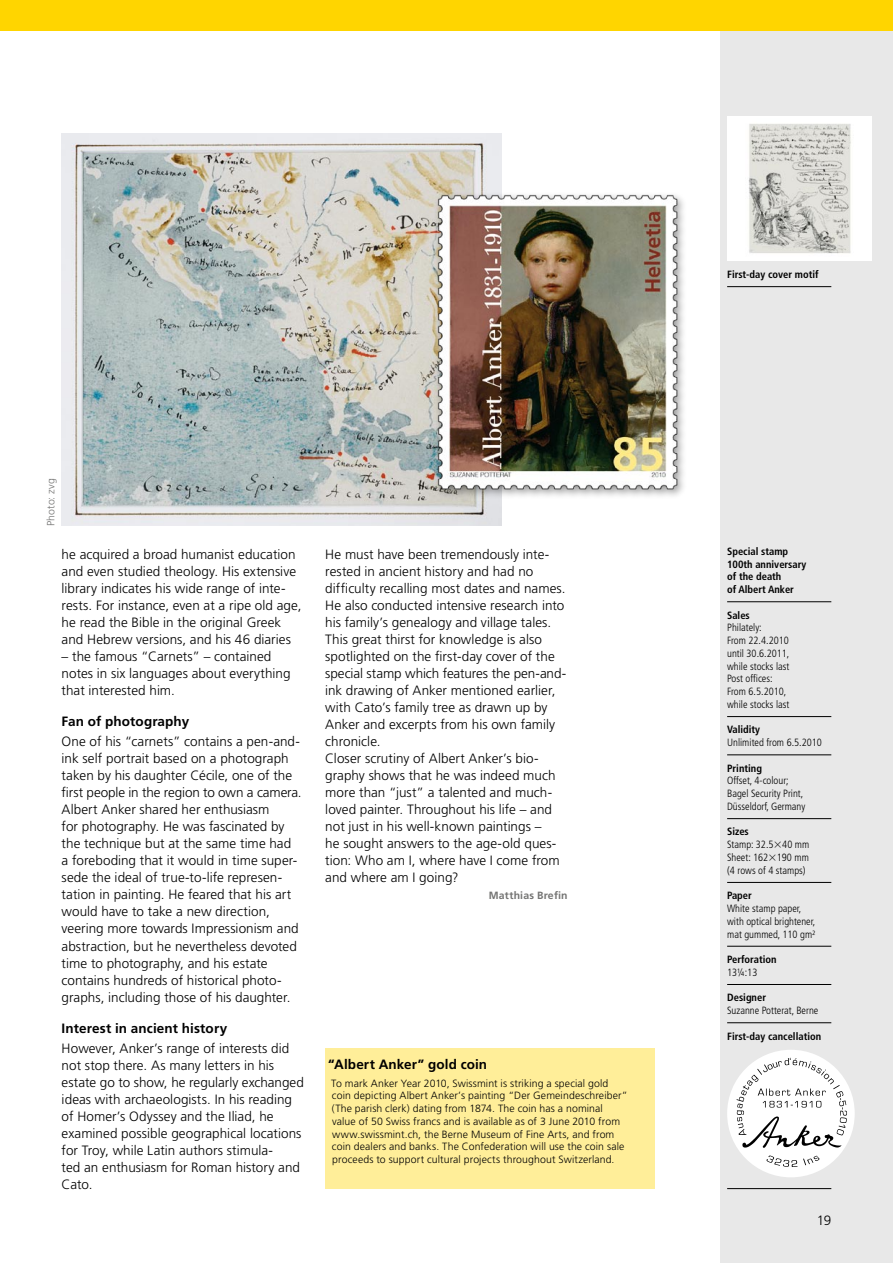
<style>
.page{position:relative;width:893px;height:1263px;background:#fff}
.page>*{position:absolute;margin:0;border:0;box-sizing:border-box;transform-origin:0 0}
.t1{font:300 13.5px/17px "Frutiger";color:#000}
.t2{font:700 13.5px "Frutiger";letter-spacing:.01em;color:#000}
.t3{font:300 10.5px/12.8px "Frutiger";letter-spacing:.01em;color:#000}
.t4{font:300 condensed 10.5px/12.8px "Frutiger";color:#000}
.t5{font:700 condensed 10.5px/12.8px "Frutiger";color:#000}
.t6{font:700 10.5px "Frutiger";letter-spacing:.02em;color:#747473}
.t7{font:300 10.5px "Frutiger";letter-spacing:.01em;color:#747473}
.s1{font-weight:700}
.s2{font-family:"Mathematical Pi One";font-weight:400;font-stretch:normal}
</style>
<div class="page">
<div style="left:721px;top:0;width:172px;height:1263px;background:#e8e8e8"></div>
<div style="left:0;top:0;width:893px;height:31px;background:#ffd500"></div>
<div style="left:727px;top:116px;width:145px;height:144px;background:#fff"></div>
<img style="left:748px;top:123px;width:103px;height:131px">
<img style="left:62px;top:134px;width:440px;height:391px">
<div style="left:433px;top:191px;width:266px;height:319px;background:#000;opacity:.4"></div>
<img style="left:436px;top:193px;width:243px;height:298px">
<img style="left:727px;top:1050px;width:128px;height:127px;border-radius:64px">
<hr style="left:727px;top:286px;width:104px;height:1px;background:#000">
<hr style="left:727px;top:601px;width:104px;height:1px;background:#000">
<hr style="left:727px;top:716px;width:104px;height:1px;background:#000">
<hr style="left:727px;top:755px;width:104px;height:1px;background:#000">
<hr style="left:727px;top:818px;width:104px;height:1px;background:#000">
<hr style="left:727px;top:882px;width:104px;height:1px;background:#000">
<hr style="left:727px;top:946px;width:104px;height:1px;background:#000">
<hr style="left:727px;top:984px;width:104px;height:1px;background:#000">
<hr style="left:727px;top:1022px;width:104px;height:1px;background:#000">
<hr style="left:727px;top:1188px;width:104px;height:1px;background:#000">
<div style="left:325px;top:1048px;width:330px;height:140px;background:#fe9"></div>
<p class="t7" style="left:45px;top:526px;width:49px;rotate:-90deg">Photo: zvg</p>
<p class="t1" style="left:62px;top:546px;width:241px">he acquired a broad humanist education and even studied theology. His extensive library indicates his wide range of inte&shy;rests. For instance, even at a ripe old age, he read the Bible in the original Greek and Hebrew versions, and his 46 diaries</p>
<p class="t1" style="left:62px;top:648px;width:230px">– the famous “Carnets” – contained notes in six languages about everything that interested him.</p>
<p class="t2" style="left:62px;top:714px;width:129px">Fan of photography</p>
<p class="t1" style="left:62px;top:733px;width:242px">One of his “carnets” contains a pen-and&shy;ink self portrait based on a photograph taken by his daughter Cécile, one of the first people in the region to own a camera.<br>Albert Anker shared her enthusiasm<br>for photography. He was fascinated by the technique but at the same time had<br>a foreboding that it would in time super&shy;sede the ideal of true-to-life represen&shy;tation in painting. He feared that his art would have to take a new direction, veering more towards Impressionism and abstraction, but he nevertheless devoted time to photography, and his estate contains hundreds of historical photo&shy;graphs, including those of his daughter.</p>
<p class="t2" style="left:62px;top:1020px;width:167px">Interest in ancient history</p>
<p class="t1" style="left:62px;top:1039px;width:244px">However, Anker’s range of interests did not stop there. As many letters in his estate go to show, he regularly exchanged ideas with archaeologists. In his reading of Homer’s Odyssey and the Iliad, he examined possible geographical locations for Troy, while Latin authors stimula-<br>ted an enthusiasm for Roman history and Cato.</p>
<p class="t1" style="left:325px;top:546px;width:242px">He must have been tremendously inte&shy;rested in ancient history and had no difficulty recalling most dates and names.<br>He also conducted intensive research into his family’s genealogy and village tales.<br>This great thirst for knowledge is also spotlighted on the first-day cover of the special stamp which features the pen-and&shy;ink drawing of Anker mentioned earlier, with Cato’s family tree as drawn up by Anker and excerpts from his own family chronicle.<br>Closer scrutiny of Albert Anker’s bio&shy;graphy shows that he was indeed much more than “just” a talented and much&shy;loved painter. Throughout his life – and not just in his well-known paintings –<br>he sought answers to the age-old ques&shy;tion: Who am I, where have I come from and where am I going?</p>
<p class="t6" style="left:489px;top:890px;width:80px">Matthias Brefin</p>
<p class="t2" style="left:328px;top:1056px;width:160px">“Albert Anker” gold coin</p>
<p class="t3" style="left:331px;top:1076px;width:298px">To mark Anker Year 2010, Swissmint is striking a special gold coin depicting Albert Anker’s painting “Der Gemeindeschreiber” (The parish clerk) dating from 1874. The coin has a nominal value of 50 Swiss francs and is available as of 3 June 2010 from www.swissmint.ch, the Berne Museum of Fine Arts, and from coin dealers and banks. The Confederation will use the coin sale proceeds to support cultural projects throughout Switzerland.</p>
<p class="t5" style="left:727px;top:268px;width:93px">First-day cover motif</p>
<p class="t5" style="left:727px;top:545px;width:81px">Special stamp<br>100th anniversary of the death<br>of Albert Anker</p>
<p class="t5" style="left:727px;top:608px;width:24px">Sales</p>
<p class="t4" style="left:727px;top:621px;width:64px">Philately:<br>From 22.4.2010 until 30.6.2011, while stocks last<br>Post offices:<br>From 6.5.2010, while stocks last</p>
<p class="t5" style="left:727px;top:723px;width:34px">Validity</p>
<p class="t4" style="left:727px;top:736px;width:96px">Unlimited from 6.5.2010</p>
<p class="t5" style="left:727px;top:762px;width:36px">Printing</p>
<p class="t4" style="left:727px;top:774px;width:80px">Offset, 4-colour;<br>Bagel Security Print,<br>Düsseldorf, Germany</p>
<p class="t4" style="left:727px;top:825px;width:84px"><span class="s1">Sizes<br></span>Stamp: 32.5<span class="s2">3</span>40 mm<br>Sheet: 162<span class="s2">3</span>190 mm (4 rows of 4 stamps)</p>
<p class="t5" style="left:727px;top:889px;width:26px">Paper</p>
<p class="t4" style="left:727px;top:902px;width:90px">White stamp paper, with optical brightener, mat gummed, 110 gm²</p>
<p class="t5" style="left:727px;top:953px;width:51px">Perforation</p>
<p class="t4" style="left:727px;top:966px;width:32px">13¼:13</p>
<p class="t5" style="left:727px;top:991px;width:40px">Designer</p>
<p class="t4" style="left:727px;top:1004px;width:93px">Suzanne Potterat, Berne</p>
<p class="t5" style="left:727px;top:1029px;width:96px">First-day cancellation</p>
<p class="t1" style="left:817px;top:1212px;width:16px">19</p>
</div>
